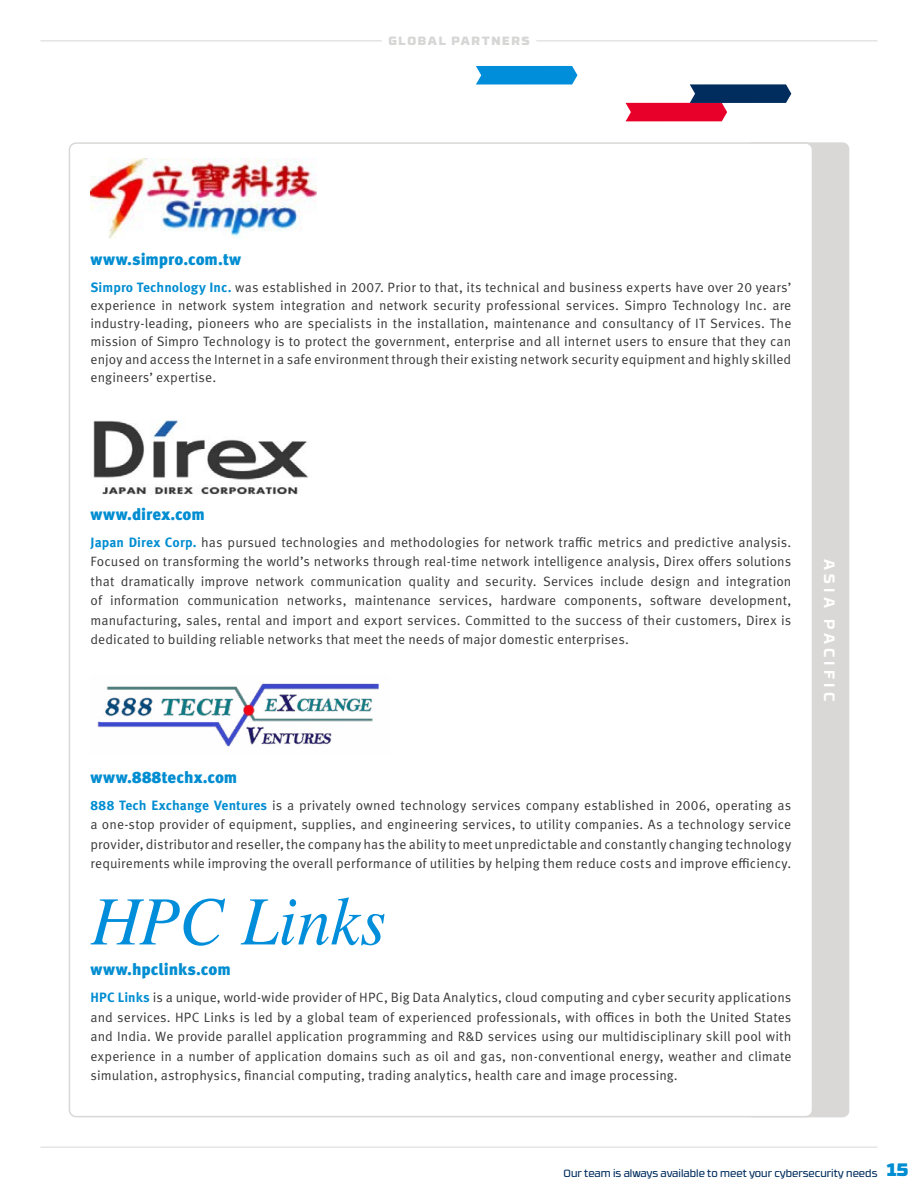
<style>
.page{position:relative;width:918px;height:1188px;background:#fff}
.page>*{position:absolute;margin:0;border:0;box-sizing:border-box;transform-origin:0 0}
.t1{font:900 16.5px "Meta Pro";letter-spacing:-.005em;color:#008dd1}
.t2{font:700 15px "RB No 3.1";letter-spacing:.28em;color:#fff}
.t3{font:13.5px/19.5px "Meta Pro Norm";letter-spacing:.005em;color:#373737;text-align:justify}
.t4{font:900 12px "RB No 3.1";letter-spacing:.135em;color:#d6d7d5}
.t5{font:10.5px "RB No 3.1";color:#002d5d}
.s1{font-family:"Meta Pro";font-weight:700;color:#008dd1}
.s2{font-weight:900;font-size:18px;color:#008dd1}
</style>
<div class="page">
<hr style="left:40px;top:1147px;width:838px;height:1px;background:#d9d8d6">
<hr style="left:40px;top:40px;width:342px;height:1px;background:#d6d7d5">
<hr style="left:536px;top:40px;width:341px;height:1px;background:#d6d7d5">
<div style="left:746px;top:142px;width:103px;height:975px;background:#d9d8d6;border-radius:7px"></div>
<div style="left:69px;top:143px;width:743px;height:974px;background:#fff;border-radius:7px"></div>
<img style="left:97px;top:683px;width:282px;height:64px">
<svg style="left:91px;top:899px;width:134px;height:47px"></svg>
<svg style="left:241px;top:898px;width:143px;height:47px"></svg>
<svg style="left:476px;top:66px;width:101px;height:19px;background:#1296dd"></svg>
<svg style="left:626px;top:84px;width:165px;height:37px"></svg>
<img style="left:91px;top:159px;width:225px;height:79px">
<img style="left:93px;top:420px;width:215px;height:74px">
<p class="t4" style="left:389px;top:31px;width:142px">GLOBAL PARTNERS</p>
<p class="t1" style="left:91px;top:246px;width:152px">www.simpro.com.tw</p>
<p class="t3" style="left:91px;top:278px;width:702px;line-height:18px"><span class="s1">Simpro Technology Inc.</span> was established in 2007. Prior to that, its technical and business experts have over 20 years’ experience in network system integration and network security professional services. Simpro Technology Inc. are industry-leading, pioneers who are specialists in the installation, maintenance and consultancy of IT Services. The mission of Simpro Technology is to protect the government, enterprise and all internet users to ensure that they can enjoy and access the Internet in a safe environment through their existing network security equipment and highly skilled engineers’ expertise.</p>
<p class="t1" style="left:91px;top:501px;width:116px">www.direx.com</p>
<p class="t3" style="left:91px;top:532px;width:702px"><span class="s1">Japan Direx Corp.</span> has pursued technologies and methodologies for network traffic metrics and predictive analysis.<br>Focused on transforming the world’s networks through real-time network intelligence analysis, Direx offers solutions that dramatically improve network communication quality and security. Services include design and integration of information communication networks, maintenance services, hardware components, software development, manufacturing, sales, rental and import and export services. Committed to the success of their customers, Direx is dedicated to building reliable networks that meet the needs of major domestic enterprises.</p>
<p class="t1" style="left:91px;top:764px;width:148px">www.888techx.com</p>
<p class="t3" style="left:91px;top:794px;width:702px"><span class="s1">888 Tech Exchange Ventures</span> is a privately owned technology services company established in 2006, operating as a one-stop provider of equipment, supplies, and engineering services, to utility companies. As a technology service provider, distributor and reseller, the company has the ability to meet unpredictable and constantly changing technology requirements while improving the overall performance of utilities by helping them reduce costs and improve efficiency.</p>
<p class="t2" style="left:842px;top:559px;width:144px;rotate:90deg">ASIA PACIFIC</p>
<p class="t1" style="left:91px;top:956px;width:142px">www.hpclinks.com</p>
<p class="t3" style="left:91px;top:987px;width:702px"><span class="s1">HPC Links</span> is a unique, world-wide provider of HPC, Big Data Analytics, cloud computing and cyber security applications and services. HPC Links is led by a global team of experienced professionals, with offices in both the United States and India. We provide parallel application programming and R&amp;D services using our multidisciplinary skill pool with experience in a number of application domains such as oil and gas, non-conventional energy, weather and climate simulation, astrophysics, financial computing, trading analytics, health care and image processing.</p>
<p class="t5" style="left:564px;top:1165px;width:346px">Our team is always available to meet your cybersecurity needs <span class="s2">15</span></p>
</div>
